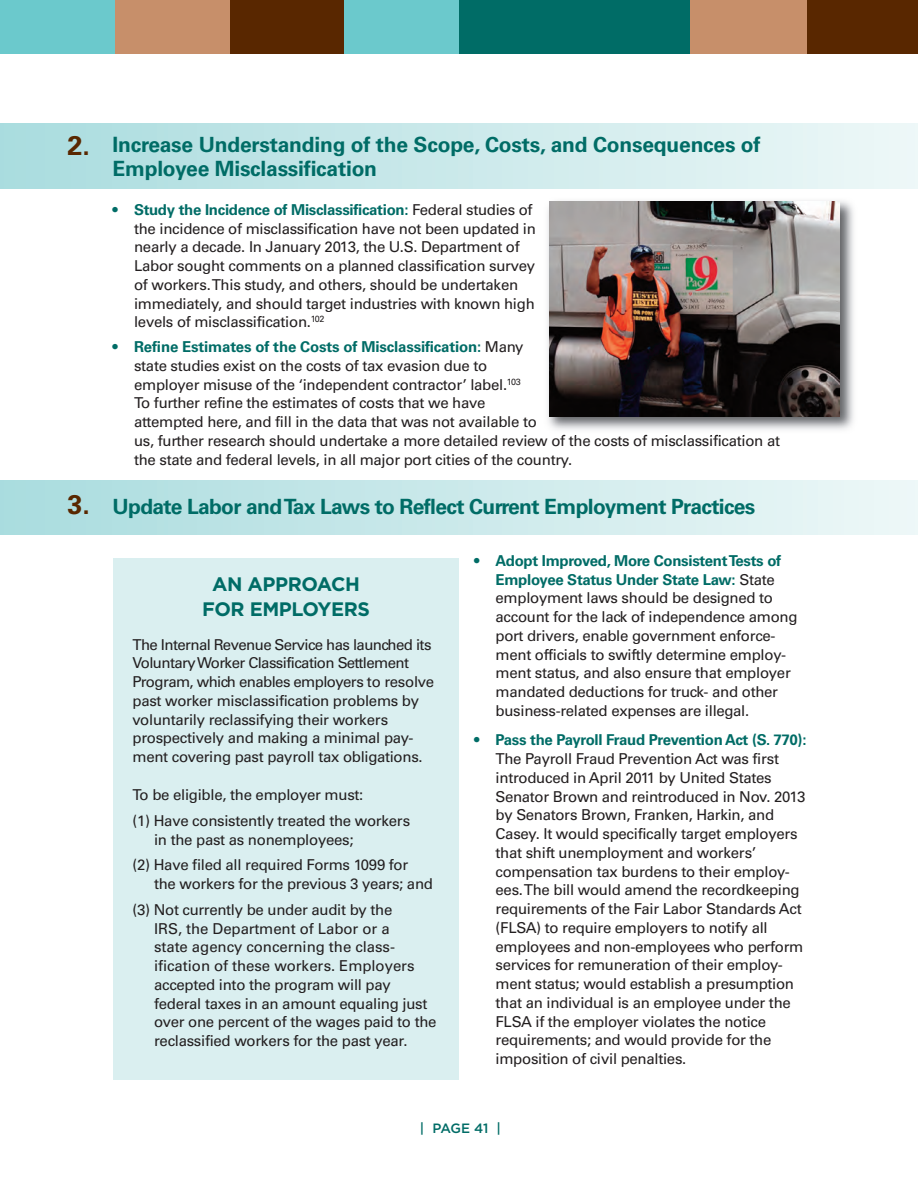
<style>
.page{position:relative;width:918px;height:1188px;background:#fff}
.page>*{position:absolute;margin:0;border:0;box-sizing:border-box;transform-origin:0 0}
.t1{font:700 27px "Univers LT";color:#592700}
.t2{font:700 21px/24px "Univers LT";letter-spacing:-.01em;color:#006c66}
.t3{font:700 21px "Univers LT";letter-spacing:-.03em;color:#006c66}
.t4{font:700 19.5px/25px "Gotham";letter-spacing:-.02em;color:#006c66;text-align:center}
.t5{font:15px/18.8px "Univers LT";letter-spacing:-.02em;color:#231f20}
.t6{font:500 13.5px "Gotham";letter-spacing:-.03em;color:#006c66}
.s1{color:#006c66}
.s2{font-weight:700;color:#006c66}
</style>
<div class="page">
<div style="left:0;top:124px;width:918px;height:64px;background:linear-gradient(to right,#a9dcde,#edf7f7)"></div>
<div style="left:0;top:481px;width:918px;height:54px;background:linear-gradient(to right,#a9dcde,#edf7f7)"></div>
<div style="left:344px;top:0;width:115px;height:54px;background:#6bc9cc"></div>
<div style="left:459px;top:0;width:232px;height:54px;background:#006c66"></div>
<div style="left:230px;top:0;width:114px;height:54px;background:#592700"></div>
<div style="left:691px;top:0;width:116px;height:54px;background:#c78f6a"></div>
<div style="left:115px;top:0;width:115px;height:54px;background:#c78f6a"></div>
<div style="left:807px;top:0;width:111px;height:54px;background:#592700"></div>
<div style="left:0;top:0;width:115px;height:54px;background:#6bc9cc"></div>
<div style="left:113px;top:558px;width:346px;height:522px;background:#daeff0"></div>
<img style="left:547px;top:201px;width:307px;height:234px">
<img style="left:549px;top:202px;width:290px;height:214px">
<h1 class="t1" style="left:68px;top:130px;width:24px">2.</h1>
<h1 class="t1" style="left:68px;top:488px;width:24px">3.</h1>
<h2 class="t2" style="left:112px;top:132px;width:650px">Increase understanding of the Scope, Costs, and Consequences of<br>Employee Misclassification</h2>
<p class="t5" style="left:134px;top:200px;width:403px;text-indent:-22px"><span class="s1">•</span> <span class="s2">Study the Incidence of Misclassification:</span> Federal studies of the incidence of misclassification have not been updated in nearly a decade. In January 2013, the U.S. Department of Labor sought comments on a planned classification survey of workers. This study, and others, should be undertaken immediately, and should target industries with known high levels of misclassification.<sup>102</sup></p>
<p class="t5" style="left:134px;top:337px;width:647px;text-indent:-22px"><span class="s1">•</span> <span class="s2">Refine Estimates of the Costs of Misclassification:</span> Many<br>state studies exist on the costs of tax evasion due to<br>employer misuse of the ‘independent contractor’ label.<sup>103<br></sup>To further refine the estimates of costs that we have<br>attempted here, and fill in the data that was not available to<br>us, further research should undertake a more detailed review of the costs of misclassification at the state and federal levels, in all major port cities of the country.</p>
<h2 class="t3" style="left:112px;top:494px;width:644px">update Labor and Tax Laws to Reflect Current Employment Practices</h2>
<h3 class="t4" style="left:202px;top:574px;width:169px">AN APPROACH<br>FOR EMPLOYERS</h3>
<p class="t5" style="left:132px;top:635px;width:303px">The Internal Revenue Service has launched its Voluntary Worker Classification Settlement Program, which enables employers to resolve past worker misclassification problems by voluntarily reclassifying their workers prospectively and making a minimal pay&shy;ment covering past payroll tax obligations.</p>
<p class="t5" style="left:132px;top:781px;width:279px;line-height:26.2px">To be eligible, the employer must:<br>(1) Have consistently treated the workers</p>
<p class="t5" style="left:132px;top:827px;width:277px;line-height:25.8px;text-indent:22px">in the past as nonemployees;<br>(2) Have filed all required Forms 1099 for</p>
<p class="t5" style="left:132px;top:871px;width:302px;line-height:25.8px;text-indent:22px">the workers for the previous 3 years; and (3) Not currently be under audit by the</p>
<p class="t5" style="left:154px;top:919px;width:284px">IRS, the Department of Labor or a<br>state agency concerning the class&shy;ification of these workers. Employers accepted into the program will pay federal taxes in an amount equaling just over one percent of the wages paid to the reclassified workers for the past year.</p>
<p class="t5" style="left:496px;top:551px;width:303px;text-indent:-22px"><span class="s1">•</span> <span class="s2">Adopt Improved, More Consistent Tests of Employee Status under State Law:</span> State employment laws should be designed to account for the lack of independence among port drivers, enable government enforce&shy;ment officials to swiftly determine employ&shy;ment status, and also ensure that employer mandated deductions for truck- and other business-related expenses are illegal.</p>
<p class="t5" style="left:496px;top:731px;width:312px;text-indent:-22px"><span class="s1">•</span> <span class="s2">Pass the Payroll Fraud Prevention Act (S. 770):<br></span>The Payroll Fraud Prevention Act was first introduced in April 2011 by United States Senator Brown and reintroduced in Nov. 2013 by Senators Brown, Franken, Harkin, and Casey. It would specifically target employers that shift unemployment and workers’ compensation tax burdens to their employ&shy;ees. The bill would amend the recordkeeping requirements of the Fair Labor Standards Act (FLSA) to require employers to notify all employees and non-employees who perform services for remuneration of their employ&shy;ment status; would establish a presumption that an individual is an employee under the FLSA if the employer violates the notice requirements; and would provide for the imposition of civil penalties.</p>
<p class="t6" style="left:420px;top:1123px;width:83px">| PAGE 41 |</p>
</div>
